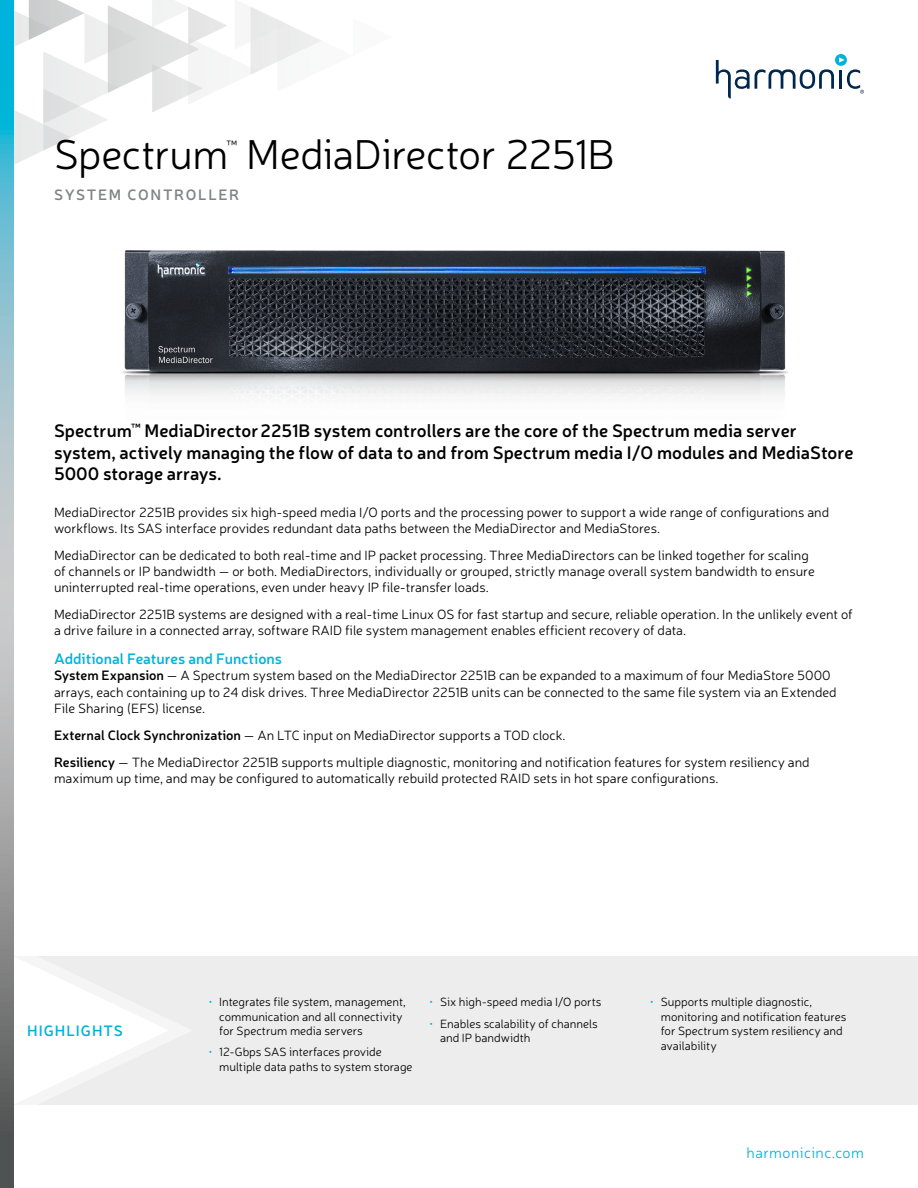
<style>
.page{position:relative;width:918px;height:1188px;background:#fff}
.page>*{position:absolute;margin:0;border:0;box-sizing:border-box;transform-origin:0 0}
.t1{font:300 42px "Neris";letter-spacing:-.01em;color:#000}
.t2{font:600 18px/21.6px "Neris";color:#000}
.t3{font:600 15px "Neris";color:#00b3dc}
.t4{font:600 15px "Neris";letter-spacing:.105em;color:#808285}
.t5{font:300 15px "Neris";letter-spacing:.03em;color:#00b3dc}
.t6{font:600 15px "Neris";letter-spacing:.07em;color:#00b3dc}
.t7{font:300 13.5px/16.2px "Neris";color:#000}
.t8{font:300 12.15px "Neris";color:#000}
.t9{font:300 12px/14.4px "Neris";color:#000}
.s1{font-weight:600}
.s2{color:#00b3dc}
</style>
<div class="page">
<svg style="left:14px;top:0;width:307px;height:164px"></svg>
<svg style="left:835px;top:54px;width:12px;height:12px"></svg>
<svg style="left:716px;top:57px;width:148px;height:42px"></svg>
<img style="left:122px;top:251px;width:666px;height:145px">
<div style="left:14px;top:956px;width:904px;height:149px;background:#ededee"></div>
<svg style="left:14px;top:956px;width:154px;height:148px"></svg>
<svg style="left:0;top:0;width:14px;height:1188px;background:#83a9b2"></svg>
<h1 class="t1" style="left:54px;top:128px;width:562px">Spectrum MediaDirector 2251B</h1>
<p class="t8" style="left:226px;top:137px;width:12px">™</p>
<p class="t4" style="left:54px;top:185px;width:56px">System</p>
<p class="t4" style="left:128px;top:185px;width:102px">Controller</p>
<h2 class="t2" style="left:54px;top:419px;width:801px">Spectrum<sup>™</sup> MediaDirector2251B system controllers are the core of the Spectrum media server system, actively managing the flow of data to and from Spectrum media I/O modules and MediaStore<br>5000 storage arrays.</h2>
<p class="t7" style="left:54px;top:503px;width:777px">MediaDirector 2251B provides six high-speed media I/O ports and the processing power to support a wide range of configurations and workflows. Its SAS interface provides redundant data paths between the MediaDirector and MediaStores.</p>
<p class="t7" style="left:54px;top:547px;width:762px">MediaDirector can be dedicated to both real-time and IP packet processing. Three MediaDirectors can be linked together for scaling of channels or IP bandwidth — or both. MediaDirectors, individually or grouped, strictly manage overall system bandwidth to ensure uninterrupted real-time operations, even under heavy IP file-transfer loads.</p>
<p class="t7" style="left:54px;top:606px;width:800px">MediaDirector 2251B systems are designed with a real-time Linux OS for fast startup and secure, reliable operation. In the unlikely event of a drive failure in a connected array, software RAID file system management enables efficient recovery of data.</p>
<p class="t3" style="left:54px;top:649px;width:230px">Additional Features and Functions</p>
<p class="t7" style="left:54px;top:667px;width:784px"><span class="s1">System Expansion</span> — A Spectrum system based on the MediaDirector 2251B can be expanded to a maximum of four MediaStore 5000 arrays, each containing up to 24 disk drives. Three MediaDirector 2251B units can be connected to the same file system via an Extended<br>File Sharing (EFS) license.</p>
<p class="t7" style="left:54px;top:721px;width:757px;line-height:27px"><span class="s1">External Clock Synchronization</span> — An LTC input on MediaDirector supports a TOD clock.<br><span class="s1">Resiliency</span> — The MediaDirector 2251B supports multiple diagnostic, monitoring and notification features for system resiliency and</p>
<p class="t7" style="left:54px;top:770px;width:666px">maximum up time, and may be configured to automatically rebuild protected RAID sets in hot spare configurations.</p>
<p class="t6" style="left:27px;top:1021px;width:98px">HIGHLIGHTS</p>
<p class="t9" style="left:219px;top:995px;width:188px;text-indent:-11px"><span class="s2">•</span> Integrates file system, management, communication and all connectivity for Spectrum media servers</p>
<p class="t9" style="left:219px;top:1045px;width:195px;text-indent:-11px"><span class="s2">•</span> 12-Gbps SAS interfaces provide multiple data paths to system storage</p>
<p class="t9" style="left:429px;top:995px;width:174px"><span class="s2">•</span> Six high-speed media I/O ports</p>
<p class="t9" style="left:440px;top:1016px;width:159px;text-indent:-11px"><span class="s2">•</span> Enables scalability of channels and IP bandwidth</p>
<p class="t9" style="left:661px;top:995px;width:187px;text-indent:-11px"><span class="s2">•</span> Supports multiple diagnostic, monitoring and notification features for Spectrum system resiliency and availability</p>
<p class="t5" style="left:747px;top:1143px;width:119px">harmonicinc.com</p>
</div>
